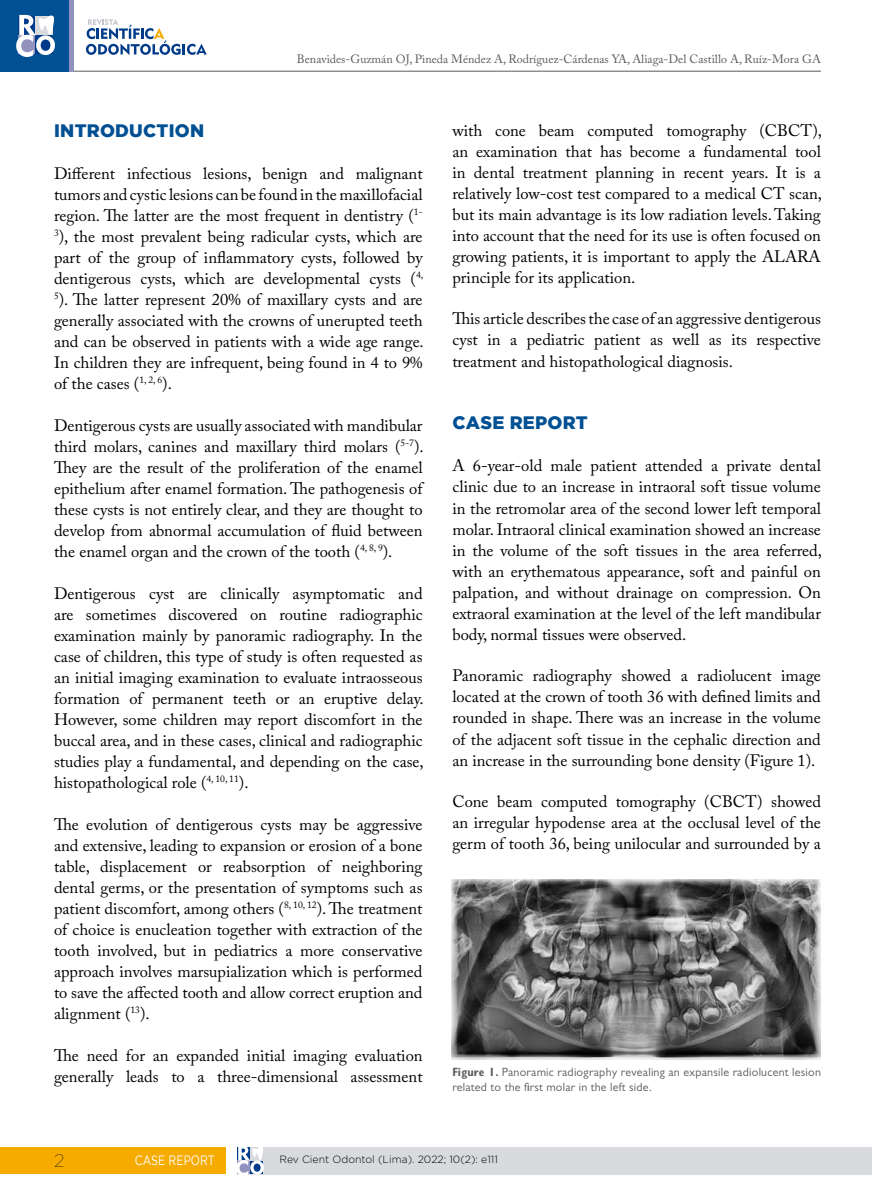
<style>
.page{position:relative;width:872px;height:1187px;background:#fff}
.page>*{position:absolute;margin:0;border:0;box-sizing:border-box;transform-origin:0 0}
.t1{font:900 18px "Gotham";letter-spacing:.015em;color:#005093}
.t2{font:100 18px "Gotham";color:#000}
.t3{font:16.5px/21px "Adobe Caslon Pro";color:#000;text-align:justify}
.t4{font:13.5px "Gotham";color:#fff;scale:.8 1}
.t5{font:12px/15px "Gill Sans";letter-spacing:.02em;color:#5b5b5f}
.t6{font:12px "Adobe Caslon Pro";color:#5b5b5f}
.t7{font:300 10.5px "Gotham";color:#000}
.s1{font-weight:700;font-stretch:condensed}
</style>
<div class="page">
<div style="left:0;top:1146px;width:225px;height:27px;background:#f5ab00"></div>
<div style="left:237px;top:1146px;width:635px;height:28px;background:#d8dade"></div>
<hr style="left:47px;top:71px;width:774px;height:1px;background:#5b5b5f">
<div style="left:0;top:0;width:70px;height:72px;background:#005093"></div>
<hr style="left:70px;top:0;width:4px;height:72px;background:#9292bf">
<svg style="left:16px;top:14px;width:39px;height:43px;background:#9db4d0"></svg>
<svg style="left:86px;top:19px;width:121px;height:36px"></svg>
<svg style="left:237px;top:1146px;width:27px;height:29px"></svg>
<img style="left:451px;top:879px;width:370px;height:180px">
<p class="t6" style="left:297px;top:51px;width:525px">Benavides-Guzmán OJ, Pineda Méndez A, Rodríguez-Cárdenas YA, Aliaga-Del Castillo A, Ruíz-Mora GA</p>
<p class="t1" style="left:54px;top:120px;width:151px">INTRODUCTION</p>
<p class="t3" style="left:54px;top:163px;width:371px">Different infectious lesions, benign and malignant tumors and cystic lesions can be found in the maxillofacial region. The latter are the most frequent in dentistry (<sup>1- 3</sup>), the most prevalent being radicular cysts, which are part of the group of inflammatory cysts, followed by dentigerous cysts, which are developmental cysts (<sup>4, 5</sup>). The latter represent 20% of maxillary cysts and are generally associated with the crowns of unerupted teeth and can be observed in patients with a wide age range.<br>In children they are infrequent, being found in 4 to 9% of the cases (<sup>1,</sup> <sup>2,</sup> <sup>6</sup>).</p>
<p class="t3" style="left:54px;top:414px;width:371px">Dentigerous cysts are usually associated with mandibular third molars, canines and maxillary third molars (<sup>5-7</sup>).<br>They are the result of the proliferation of the enamel epithelium after enamel formation. The pathogenesis of these cysts is not entirely clear, and they are thought to develop from abnormal accumulation of fluid between the enamel organ and the crown of the tooth (<sup>4,</sup> <sup>8,</sup> <sup>9</sup>).</p>
<p class="t3" style="left:54px;top:582px;width:371px">Dentigerous cyst are clinically asymptomatic and are sometimes discovered on routine radiographic examination mainly by panoramic radiography. In the case of children, this type of study is often requested as an initial imaging examination to evaluate intraosseous formation of permanent teeth or an eruptive delay.<br>However, some children may report discomfort in the buccal area, and in these cases, clinical and radiographic studies play a fundamental, and depending on the case, histopathological role (<sup>4,</sup> <sup>10,</sup> <sup>11</sup>).</p>
<p class="t3" style="left:54px;top:813px;width:370px">The evolution of dentigerous cysts may be aggressive and extensive, leading to expansion or erosion of a bone table, displacement or reabsorption of neighboring dental germs, or the presentation of symptoms such as patient discomfort, among others (<sup>8,</sup> <sup>10,</sup> <sup>12</sup>). The treatment of choice is enucleation together with extraction of the tooth involved, but in pediatrics a more conservative approach involves marsupialization which is performed to save the affected tooth and allow correct eruption and alignment (<sup>13</sup>).</p>
<p class="t3" style="left:54px;top:1044px;width:370px">The need for an expanded initial imaging evaluation generally leads to a three-dimensional assessment</p>
<p class="t3" style="left:452px;top:119px;width:371px">with cone beam computed tomography (CBCT), an examination that has become a fundamental tool in dental treatment planning in recent years. It is a relatively low-cost test compared to a medical CT scan, but its main advantage is its low radiation levels. Taking into account that the need for its use is often focused on growing patients, it is important to apply the ALARA principle for its application.</p>
<p class="t3" style="left:452px;top:308px;width:370px">This article describes the case of an aggressive dentigerous cyst in a pediatric patient as well as its respective treatment and histopathological diagnosis.</p>
<p class="t1" style="left:452px;top:412px;width:137px">CASE REPORT</p>
<p class="t3" style="left:452px;top:455px;width:371px">A 6-year-old male patient attended a private dental clinic due to an increase in intraoral soft tissue volume in the retromolar area of the second lower left temporal molar. Intraoral clinical examination showed an increase in the volume of the soft tissues in the area referred, with an erythematous appearance, soft and painful on palpation, and without drainage on compression. On extraoral examination at the level of the left mandibular body, normal tissues were observed.</p>
<p class="t3" style="left:452px;top:665px;width:370px">Panoramic radiography showed a radiolucent image located at the crown of tooth 36 with defined limits and rounded in shape. There was an increase in the volume of the adjacent soft tissue in the cephalic direction and an increase in the surrounding bone density (Figure 1).</p>
<p class="t3" style="left:452px;top:791px;width:370px">Cone beam computed tomography (CBCT) showed an irregular hypodense area at the occlusal level of the germ of tooth 36, being unilocular and surrounded by a</p>
<p class="t5" style="left:452px;top:1064px;width:370px"><span class="s1">Figure 1.</span> Panoramic radiography revealing an expansile radiolucent lesion related to the first molar in the left side.</p>
<p class="t2" style="left:54px;top:1150px;width:12px">2</p>
<p class="t4" style="left:135px;top:1152px;width:101px">CASE REPORT</p>
<p class="t7" style="left:279px;top:1152px;width:220px">Rev Cient Odontol (Lima). 2022; 10(2): e111</p>
</div>
